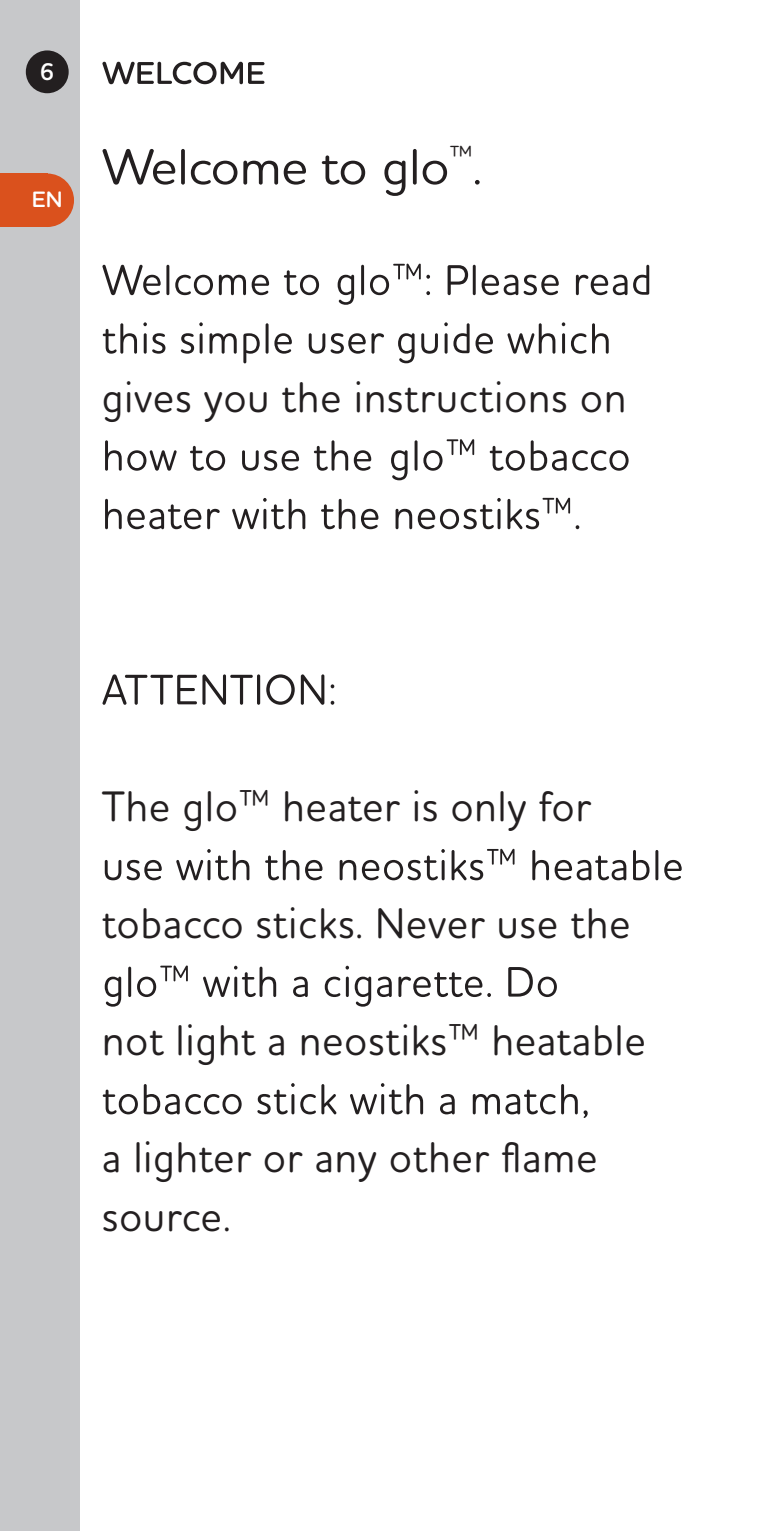
<style>
.page{position:relative;width:772px;height:1531px;background:#fff}
.page>*{position:absolute;margin:0;border:0;box-sizing:border-box;transform-origin:0 0}
.t1{font:500 43.6px/58.4px "Houschka Rounded";letter-spacing:.03em;color:#231f20;scale:.92 1}
.t2{font:500 29.6px "Houschka Rounded";color:#231f20}
.t3{font:600 24.4px "Houschka Rounded";color:#fff}
.t4{font:600 22.8px "Houschka Rounded";color:#fff}
.s1{font-size:50.8px}
</style>
<div class="page">
<svg style="left:102px;top:149px;width:345px;height:47px"></svg>
<svg style="left:102px;top:264px;width:546px;height:41px"></svg>
<svg style="left:103px;top:322px;width:505px;height:41px"></svg>
<svg style="left:105px;top:439px;width:523px;height:41px"></svg>
<svg style="left:105px;top:498px;width:474px;height:31px"></svg>
<svg style="left:102px;top:674px;width:232px;height:31px"></svg>
<svg style="left:105px;top:849px;width:576px;height:31px"></svg>
<svg style="left:105px;top:965px;width:451px;height:41px"></svg>
<svg style="left:103px;top:1083px;width:484px;height:35px"></svg>
<svg style="left:102px;top:62px;width:162px;height:22px"></svg>
<div style="left:0;top:0;width:79px;height:1531px;background:#c7c8ca"></div>
<div style="left:0;top:173px;width:47px;height:54px;background:#da511d"></div>
<div style="left:20px;top:173px;width:54px;height:54px;background:#da511d;border-radius:50%"></div>
<div style="left:26px;top:50px;width:43px;height:43px;background:#231f20;border-radius:50%"></div>
<p class="t3" style="left:40px;top:56px;width:16px">6</p>
<p class="t4" style="left:32px;top:184px;width:33px">EN</p>
<p class="t2" style="left:449px;top:138px;width:34px">™<span class="s1">.</span></p>
<p class="t1" style="left:102px;top:366px;width:570px">gives you the instructions on</p>
<p class="t1" style="left:102px;top:776px;width:532px">The glo™ heater is only for</p>
<p class="t1" style="left:102px;top:893px;width:575px">tobacco sticks. Never use the</p>
<p class="t1" style="left:102px;top:1010px;width:592px">not light a neostiks™ heatable</p>
<p class="t1" style="left:102px;top:1127px;width:539px">a lighter or any other flame source.</p>
</div>
